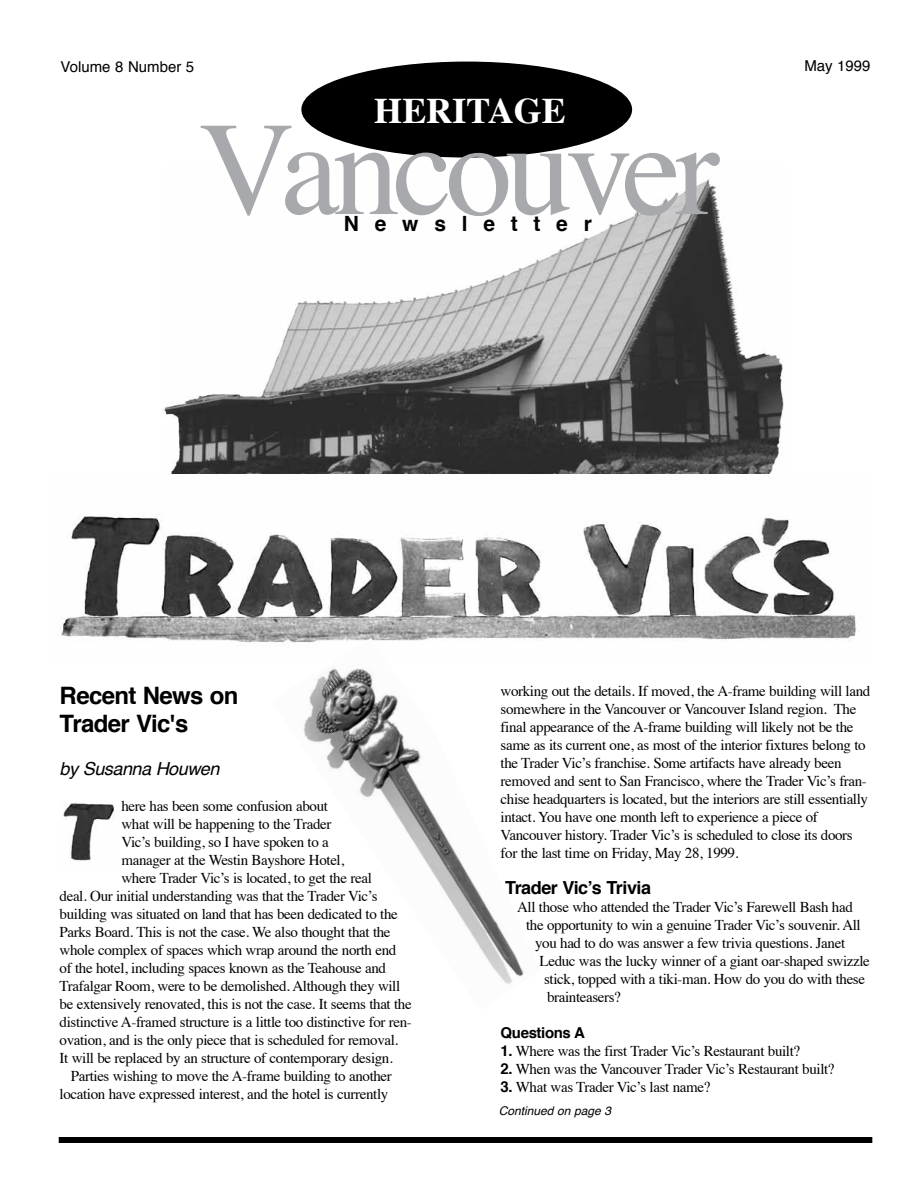
<style>
.page{position:relative;width:918px;height:1188px;background:#fff}
.page>*{position:absolute;margin:0;border:0;box-sizing:border-box;transform-origin:0 0}
.t1{font:133.5px "Times";letter-spacing:-.05em;color:#a7a9ac}
.t2{font:700 36px "Times";color:#fff}
.t3{font:700 24px/28.8px "Helvetica";letter-spacing:-.025em;color:#000}
.t4{font:700 21px "Helvetica";letter-spacing:.75em;color:#000}
.t5{font:700 18px "Helvetica";letter-spacing:-.025em;color:#000}
.t6{font:italic 18px "Helvetica";letter-spacing:-.025em;color:#000}
.t7{font:15px/18px "Times";letter-spacing:-.025em;color:#000}
.t8{font:15px "Helvetica";color:#000}
.t9{font:700 15px "Helvetica";letter-spacing:-.025em;color:#000}
.t10{font:italic 12px "Helvetica";color:#000}
.s1{font-family:"Helvetica";font-weight:700}
</style>
<div class="page">
<img style="left:164px;top:179px;width:620px;height:295px">
<div style="left:301px;top:62px;width:331px;height:96px;background:#000;border-radius:50%"></div>
<div style="left:59px;top:1137px;width:813px;height:6px;background:#000"></div>
<img style="left:60px;top:514px;width:799px;height:130px">
<img style="left:63px;top:803px;width:51px;height:58px">
<img style="left:271px;top:638px;width:269px;height:346px">
<p class="t8" style="left:60px;top:55px;width:135px">Volume 8 Number 5</p>
<h2 class="t2" style="left:374px;top:76px;width:193px">HERITAGE</h2>
<h1 class="t1" style="left:199px;top:44px;width:522px">Vancouver</h1>
<h3 class="t4" style="left:344px;top:207px;width:249px">Newsletter</h3>
<p class="t8" style="left:804px;top:54px;width:68px">May 1999</p>
<h3 class="t3" style="left:60px;top:681px;width:180px">Recent News on<br>Trader Vic's</h3>
<p class="t6" style="left:60px;top:755px;width:161px">by Susanna Houwen</p>
<p class="t7" style="left:122px;top:796px;width:208px">here has been some confusion about</p>
<p class="t7" style="left:122px;top:814px;width:211px">what will be happening to the Trader</p>
<p class="t7" style="left:122px;top:832px;width:209px">Vic’s building, so I have spoken to a</p>
<p class="t7" style="left:122px;top:850px;width:224px">manager at the Westin Bayshore Hotel,</p>
<p class="t7" style="left:122px;top:868px;width:252px">where Trader Vic’s is located, to get the real</p>
<p class="t7" style="left:60px;top:886px;width:319px">deal. Our initial understanding was that the Trader Vic’s</p>
<p class="t7" style="left:60px;top:904px;width:340px">building was situated on land that has been dedicated to the</p>
<p class="t7" style="left:60px;top:922px;width:333px">Parks Board. This is not the case. We also thought that the</p>
<p class="t7" style="left:60px;top:940px;width:338px">whole complex of spaces which wrap around the north end</p>
<p class="t7" style="left:60px;top:958px;width:328px">of the hotel, including spaces known as the Teahouse and</p>
<p class="t7" style="left:60px;top:976px;width:342px">Trafalgar Room, were to be demolished. Although they will</p>
<p class="t7" style="left:60px;top:994px;width:354px">be extensively renovated, this is not the case. It seems that the</p>
<p class="t7" style="left:60px;top:1012px;width:354px">distinctive A-framed structure is a little too distinctive for ren-</p>
<p class="t7" style="left:60px;top:1030px;width:340px">ovation, and is the only piece that is scheduled for removal.</p>
<p class="t7" style="left:60px;top:1048px;width:335px">It will be replaced by an structure of contemporary design.</p>
<p class="t7" style="left:71px;top:1066px;width:323px">Parties wishing to move the A-frame building to another</p>
<p class="t7" style="left:60px;top:1084px;width:330px">location have expressed interest, and the hotel is currently</p>
<p class="t7" style="left:501px;top:681px;width:371px">working out the details. If moved, the A-frame building will land somewhere in the Vancouver or Vancouver Island region. The final appearance of the A-frame building will likely not be the same as its current one, as most of the interior fixtures belong to the Trader Vic’s franchise. Some artifacts have already been removed and sent to San Francisco, where the Trader Vic’s fran&shy;chise headquarters is located, but the interiors are still essentially intact. You have one month left to experience a piece of Vancouver history. Trader Vic’s is scheduled to close its doors for the last time on Friday, May 28, 1999.</p>
<p class="t5" style="left:505px;top:873px;width:148px">Trader Vic’s Trivia</p>
<p class="t7" style="left:517px;top:897px;width:337px">All those who attended the Trader Vic’s Farewell Bash had</p>
<p class="t7" style="left:526px;top:915px;width:336px">the opportunity to win a genuine Trader Vic’s souvenir. All</p>
<p class="t7" style="left:535px;top:933px;width:312px">you had to do was answer a few trivia questions. Janet</p>
<p class="t7" style="left:540px;top:951px;width:332px">Leduc was the lucky winner of a giant oar-shaped swizzle</p>
<p class="t7" style="left:544px;top:969px;width:322px">stick, topped with a tiki-man. How do you do with these</p>
<p class="t7" style="left:547px;top:987px;width:75px">brainteasers?</p>
<p class="t9" style="left:501px;top:1021px;width:86px">Questions A</p>
<p class="t7" style="left:501px;top:1041px;width:301px"><span class="s1">1.</span> Where was the first Trader Vic’s Restaurant built?</p>
<p class="t7" style="left:501px;top:1059px;width:335px"><span class="s1">2.</span> When was the Vancouver Trader Vic’s Restaurant built?</p>
<p class="t7" style="left:501px;top:1077px;width:211px"><span class="s1">3.</span> What was Trader Vic’s last name?</p>
<p class="t10" style="left:499px;top:1102px;width:114px">Continued on page 3</p>
</div>
